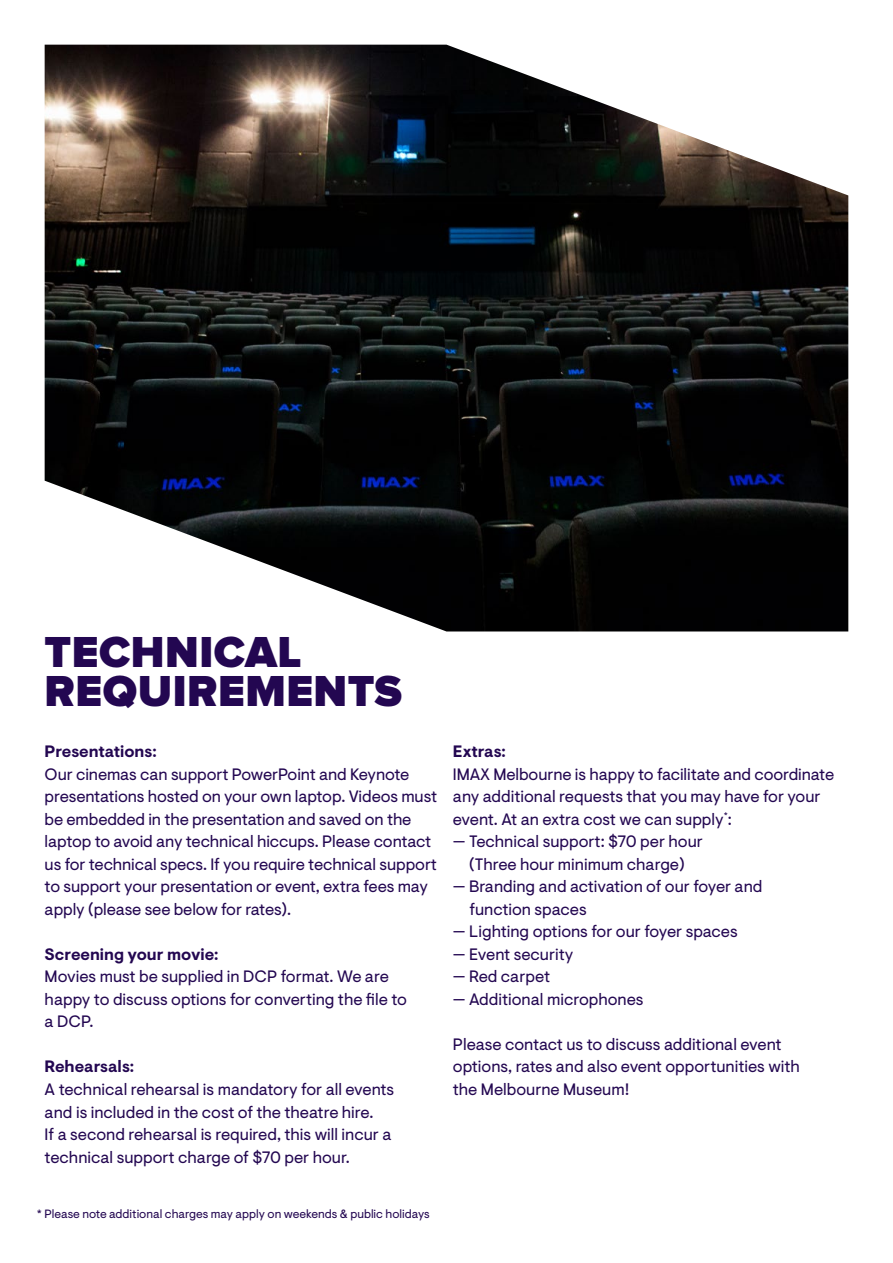
<style>
.page{position:relative;width:893px;height:1263px;background:#fff}
.page>*{position:absolute;margin:0;border:0;box-sizing:border-box;transform-origin:0 0}
.t1{font:900 45px/39px "Proxima Nova";letter-spacing:.01em;color:#230751}
.t2{font:16.5px/22.5px "Visuelt";letter-spacing:-.005em;color:#230751}
.t3{font:700 16.5px "Visuelt";color:#230751}
.t4{font:12px "Visuelt";color:#230751}
</style>
<div class="page">
<img style="left:45px;top:45px;width:803px;height:586px">
<h1 class="t1" style="left:45px;top:634px;width:359px">TECHNICAL<br>REQUIREMENTS</h1>
<p class="t3" style="left:45px;top:742px;width:114px">Presentations:</p>
<p class="t2" style="left:45px;top:763px;width:394px">Our cinemas can support PowerPoint and Keynote presentations hosted on your own laptop. Videos must be embedded in the presentation and saved on the laptop to avoid any technical hiccups. Please contact us for technical specs. If you require technical support to support your presentation or event, extra fees may apply (please see below for rates).</p>
<p class="t3" style="left:45px;top:944px;width:175px">Screening your movie:</p>
<p class="t2" style="left:45px;top:966px;width:364px">Movies must be supplied in DCP format. We are happy to discuss options for converting the file to a DCP.</p>
<p class="t3" style="left:45px;top:1057px;width:91px">Rehearsals:</p>
<p class="t2" style="left:45px;top:1078px;width:351px">A technical rehearsal is mandatory for all events and is included in the cost of the theatre hire.<br>If a second rehearsal is required, this will incur a technical support charge of $70 per hour.</p>
<p class="t3" style="left:453px;top:742px;width:55px">Extras:</p>
<p class="t2" style="left:453px;top:763px;width:383px">IMAX Melbourne is happy to facilitate and coordinate any additional requests that you may have for your event. At an extra cost we can supply<sup>*</sup>:</p>
<p class="t2" style="left:453px;top:831px;width:252px;text-align:center">— Technical support: $70 per hour (Three hour minimum charge)</p>
<p class="t2" style="left:469px;top:876px;width:295px;text-indent:-16px">— Branding and activation of our foyer and function spaces</p>
<p class="t2" style="left:453px;top:921px;width:286px">— Lighting options for our foyer spaces</p>
<p class="t2" style="left:453px;top:943px;width:122px">— Event security</p>
<p class="t2" style="left:453px;top:966px;width:99px">— Red carpet</p>
<p class="t2" style="left:453px;top:988px;width:192px">— Additional microphones</p>
<p class="t2" style="left:453px;top:1033px;width:349px">Please contact us to discuss additional event options, rates and also event opportunities with the Melbourne Museum!</p>
<p class="t4" style="left:37px;top:1207px;width:394px">* Please note additional charges may apply on weekends &amp; public holidays</p>
</div>
